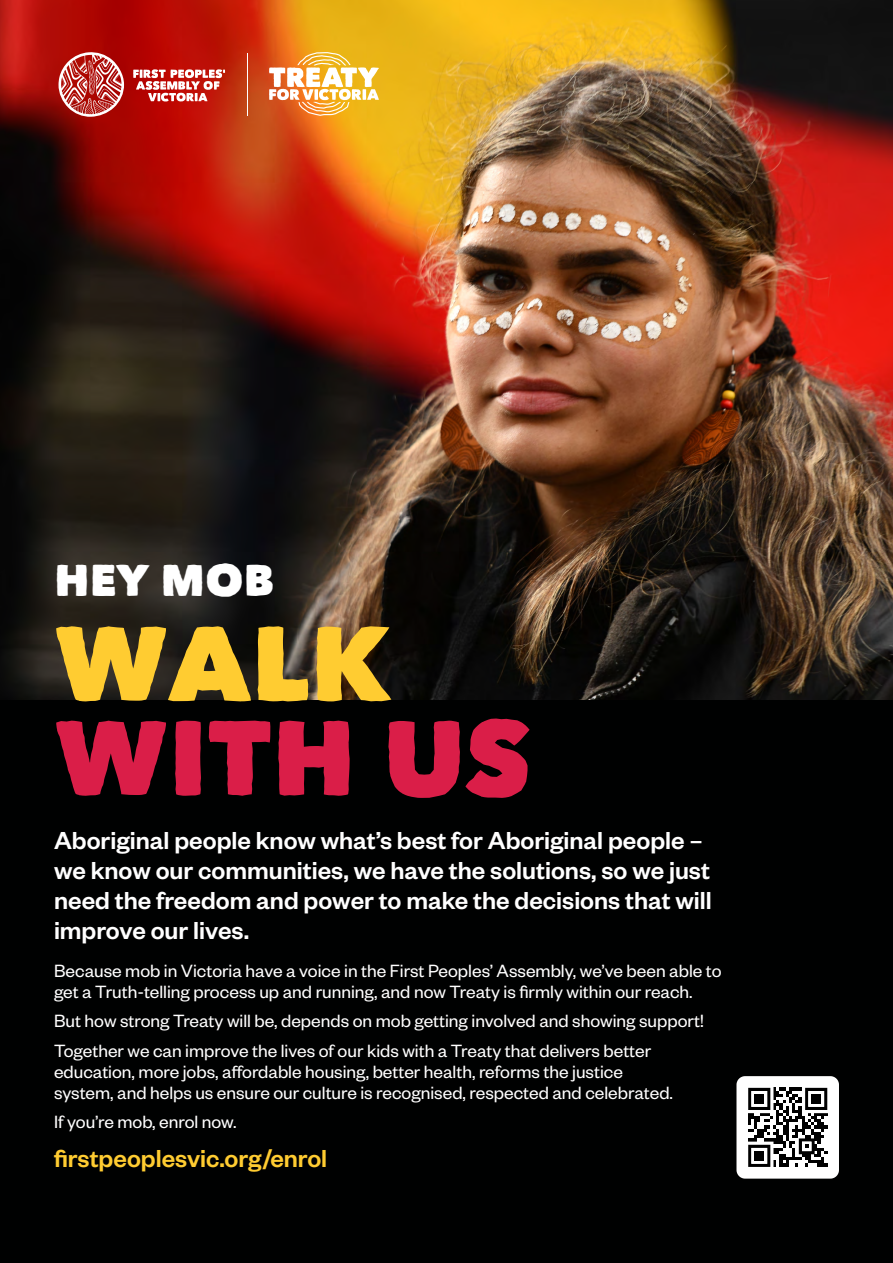
<style>
.page{position:relative;width:893px;height:1263px;background:#000101}
.page>*{position:absolute;margin:0;border:0;box-sizing:border-box;transform-origin:0 0}
.t1{font:106.05px "Matiz";color:#da1e48}
.t2{font:106.05px "Matiz";color:#ffcc31}
.t3{font:44.55px "Matiz";color:#fff}
.t4{font:500 27px/30px "Founders Grotesk";color:#fff}
.t5{font:500 27px "Founders Grotesk";color:#ffcc31}
.t6{font:19.5px/21px "Founders Grotesk";color:#fff}
</style>
<div class="page">
<img style="left:0;top:257px;width:893px;height:442px">
<img style="left:0;top:0;width:893px;height:257px">
<svg style="left:746px;top:1086px;width:83px;height:82px"></svg>
<div style="left:736px;top:1076px;width:103px;height:102px;border:9px solid #fff;border-radius:4px"></div>
<hr style="left:247px;top:53px;width:1px;height:63px;background:#fff">
<svg style="left:269px;top:52px;width:110px;height:64px;background:#f1b868"></svg>
<svg style="left:133px;top:69px;width:92px;height:32px;background:#d7706c"></svg>
<svg style="left:58px;top:52px;width:66px;height:65px;background:#c45955"></svg>
<h2 class="t3" style="left:54px;top:553px;width:222px">HEY MOB</h2>
<h1 class="t2" style="left:54px;top:599px;width:337px">WALK</h1>
<h1 class="t1" style="left:54px;top:693px;width:478px">WITH US</h1>
<h3 class="t4" style="left:54px;top:824px;width:659px">Aboriginal people know what’s best for Aboriginal people – we know our communities, we have the solutions, so we just need the freedom and power to make the decisions that will improve our lives.</h3>
<p class="t6" style="left:54px;top:959px;width:669px">Because mob in Victoria have a voice in the First Peoples’ Assembly, we’ve been able to get a Truth-telling process up and running, and now Treaty is firmly within our reach.</p>
<p class="t6" style="left:54px;top:1005px;width:651px;line-height:29.5px">But how strong Treaty will be, depends on mob getting involved and showing support!<br>Together we can improve the lives of our kids with a Treaty that delivers better</p>
<p class="t6" style="left:54px;top:1060px;width:620px">education, more jobs, affordable housing, better health, reforms the justice system, and helps us ensure our culture is recognised, respected and celebrated.</p>
<p class="t6" style="left:54px;top:1111px;width:184px">If you’re mob, enrol now.</p>
<h3 class="t5" style="left:54px;top:1142px;width:275px">firstpeoplesvic.org/enrol</h3>
</div>
